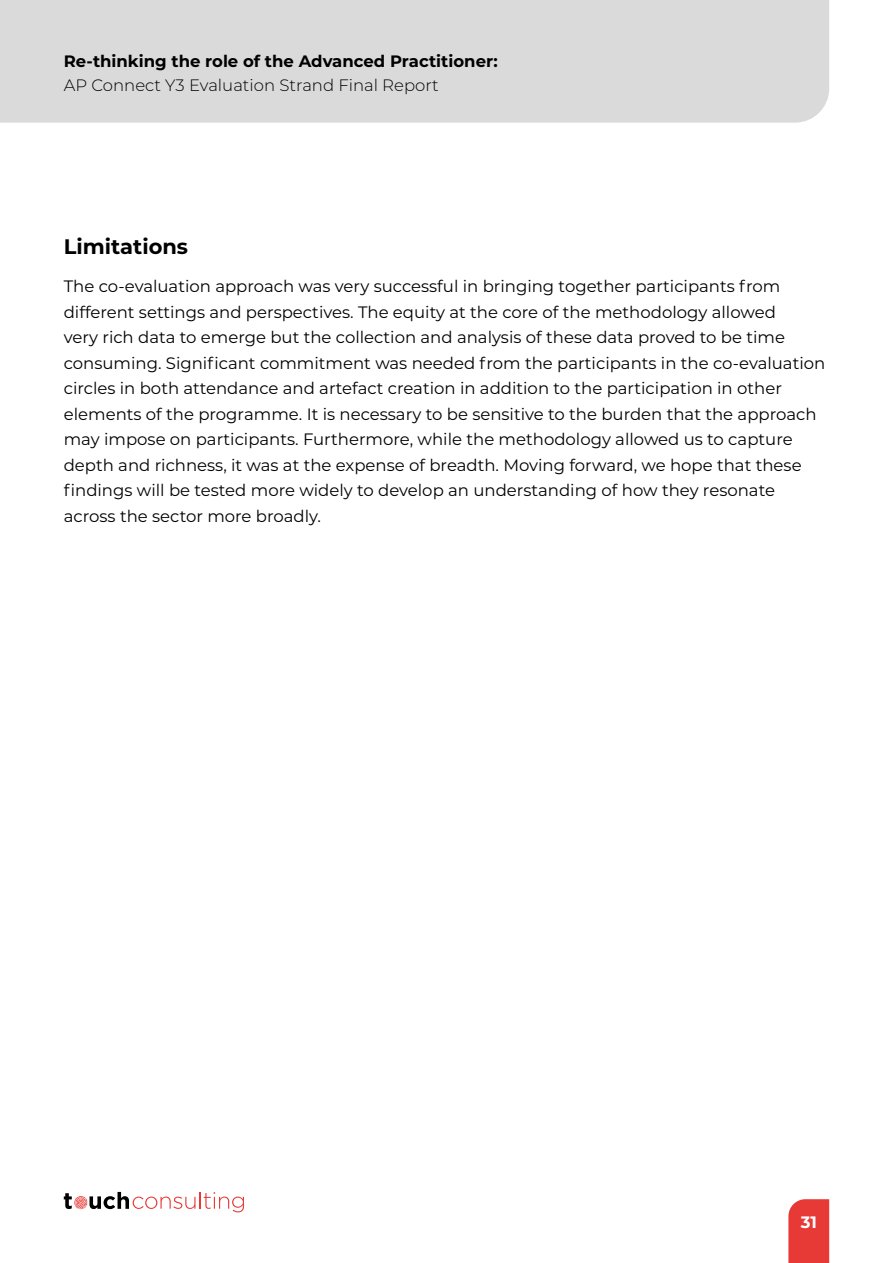
<style>
.page{position:relative;width:893px;height:1263px;background:#fff}
.page>*{position:absolute;margin:0;border:0;box-sizing:border-box;transform-origin:0 0}
.t1{font:700 21px "Montserrat";color:#000}
.t2{font:16.5px/25.5px "Montserrat";color:#000}
.t3{font:700 16.5px "Montserrat";color:#000}
.t4{font:300 16.5px "Montserrat";color:#000}
.t5{font:700 16.5px "Montserrat";color:#fff}
</style>
<div class="page">
<div style="left:0;top:0;width:829px;height:123px;background:#dadada"></div>
<svg style="left:64px;top:1192px;width:180px;height:20px"></svg>
<div style="left:788px;top:1199px;width:41px;height:64px;background:#e73935"></div>
<p class="t3" style="left:64px;top:50px;width:435px">Re-thinking the role of the Advanced Practitioner:</p>
<p class="t4" style="left:64px;top:74px;width:376px">AP Connect Y3 Evaluation Strand Final Report</p>
<p class="t1" style="left:64px;top:232px;width:126px">Limitations</p>
<p class="t2" style="left:64px;top:273px;width:763px">The co-evaluation approach was very successful in bringing together participants from different settings and perspectives. The equity at the core of the methodology allowed<br>very rich data to emerge but the collection and analysis of these data proved to be time consuming. Significant commitment was needed from the participants in the co-evaluation circles in both attendance and artefact creation in addition to the participation in other elements of the programme. It is necessary to be sensitive to the burden that the approach may impose on participants. Furthermore, while the methodology allowed us to capture depth and richness, it was at the expense of breadth. Moving forward, we hope that these findings will be tested more widely to develop an understanding of how they resonate across the sector more broadly.</p>
<p class="t5" style="left:801px;top:1210px;width:18px">31</p>
</div>
